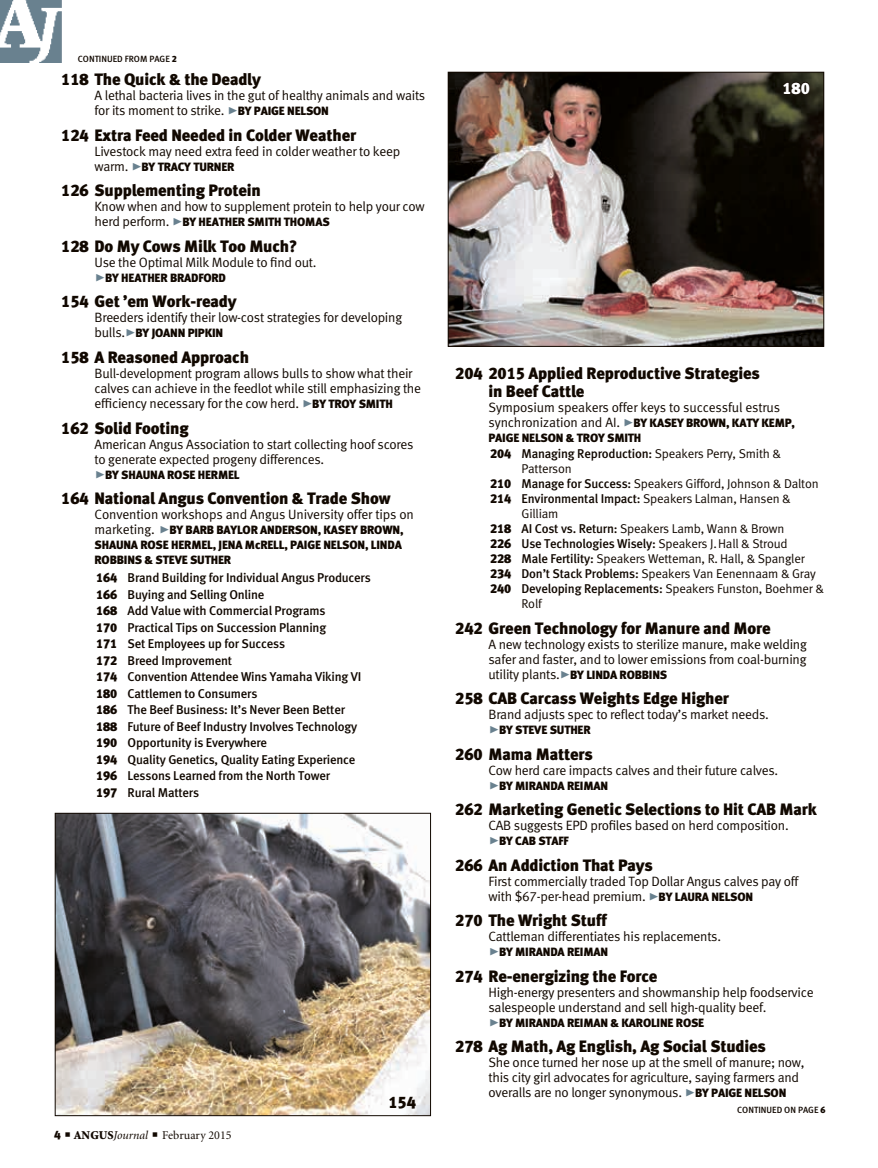
<style>
.page{position:relative;width:878px;height:1168px;background:#fff}
.page>*{position:absolute;margin:0;border:0;box-sizing:border-box;transform-origin:0 0}
.t1{font:16.5px "Meta Black LF";letter-spacing:-.01em;color:#110800}
.t2{font:16.5px "Meta Black LF";color:#fff}
.deck_line{font:13.5px/15px "Meta Normal LF";letter-spacing:-.02em;color:#110800}
.dept_copy{font:12.75px "Meta Medium LF";letter-spacing:-.015em;color:#110800}
.dept_copy-2{font:12.75px/15px "Meta Normal LF";letter-spacing:-.015em;color:#110800}
.deck_line-2{font:12px/15px "Meta Black LF";letter-spacing:-.015em;color:#110800}
.t3{font:12px "Minion";color:#110800}
.t4{font:9px "Meta Medium LF";color:#110800}
.s1{font-family:"Meta Black LF"}
.s2{font-family:"Meta Black Caps Expert";font-size:21px;color:#69818f}
.s3{font-family:"Meta Black LF";font-size:12px}
.s4{font-family:"Meta Normal LF";font-size:13.5px}
.s5{font-weight:900}
.s6{font-style:italic}
.s7{font-family:"Meta Medium LF"}
.s8{font-family:"Meta Normal LF"}
</style>
<div class="page">
<svg style="left:0;top:62px;width:62px;height:1px"></svg>
<img style="left:0;top:0;width:62px;height:62px">
<img style="left:57px;top:815px;width:371px;height:299px">
<div style="left:55px;top:813px;width:375px;height:303px;border:1px solid #110800"></div>
<img style="left:450px;top:74px;width:372px;height:270px">
<div style="left:448px;top:72px;width:376px;height:274px;border:1px solid #110800"></div>
<div style="left:776px;top:76px;width:42px;height:28px;background:#110800;opacity:.75"></div>
<svg style="left:782px;top:82px;width:28px;height:13px"></svg>
<p class="t4" style="left:78px;top:53px;width:101px">CONTINUED FROM PAGE <span class="s1">2</span></p>
<p class="t1" style="left:61px;top:70px;width:201px">118 The Quick &amp; the Deadly</p>
<p class="deck_line" style="left:94px;top:88px;width:332px">A lethal bacteria lives in the gut of healthy animals and waits for its moment to strike. <span class="s2">@</span><span class="s3">BY PAIGE NELSON</span></p>
<p class="t1" style="left:61px;top:125px;width:296px">124 Extra Feed Needed in Colder Weather</p>
<p class="deck_line" style="left:94px;top:144px;width:307px">Livestock may need extra feed in colder weather to keep</p>
<p class="deck_line-2" style="left:94px;top:159px;width:141px"><span class="s4">warm.</span> <span class="s2">@</span>BY TRACY TURNER</p>
<p class="t1" style="left:61px;top:181px;width:201px">126 Supplementing Protein</p>
<p class="deck_line" style="left:94px;top:199px;width:332px">Know when and how to supplement protein to help your cow</p>
<p class="deck_line-2" style="left:94px;top:215px;width:237px"><span class="s4">herd perform.</span> <span class="s2">@</span>BY HEATHER SMITH THOMAS</p>
<p class="t1" style="left:61px;top:236px;width:237px">128 Do My Cows Milk Too Much?</p>
<p class="deck_line" style="left:94px;top:255px;width:223px">Use the Optimal Milk Module to find out.</p>
<p class="deck_line-2" style="left:94px;top:270px;width:133px"><span class="s2">@</span>BY HEATHER BRADFORD</p>
<p class="t1" style="left:61px;top:292px;width:177px">154 Get ’em Work-ready</p>
<p class="deck_line" style="left:94px;top:310px;width:309px">Breeders identify their low-cost strategies for developing</p>
<p class="deck_line-2" style="left:94px;top:326px;width:130px"><span class="s4">bulls.</span><span class="s2">@</span>BY JOANN PIPKIN</p>
<p class="t1" style="left:61px;top:347px;width:189px">158 A Reasoned Approach</p>
<p class="deck_line" style="left:94px;top:366px;width:328px">Bull-development program allows bulls to show what their calves can achieve in the feedlot while still emphasizing the efficiency necessary for the cow herd. <span class="s2">@</span><span class="s3">BY TROY SMITH</span></p>
<p class="t1" style="left:61px;top:418px;width:129px">162 Solid Footing</p>
<p class="deck_line" style="left:94px;top:436px;width:320px">American Angus Association to start collecting hoof scores to generate expected progeny differences.</p>
<p class="deck_line-2" style="left:94px;top:467px;width:147px"><span class="s2">@</span>BY SHAUNA ROSE HERMEL</p>
<p class="t1" style="left:61px;top:488px;width:331px">164 National Angus Convention &amp; Trade Show</p>
<p class="deck_line" style="left:94px;top:507px;width:321px">Convention workshops and Angus University offer tips on</p>
<p class="deck_line-2" style="left:94px;top:522px;width:310px"><span class="s4">marketing.</span> <span class="s2">@</span>BY BARB BAYLOR ANDERSON, KASEY BROWN,<br>SHAUNA ROSE HERMEL, JENA McRELL, PAIGE NELSON, LINDA<br>ROBBINS &amp; STEVE SUTHER</p>
<p class="dept_copy" style="left:96px;top:570px;width:276px"><span class="s1">164</span> Brand Building for Individual Angus Producers</p>
<p class="dept_copy" style="left:96px;top:587px;width:170px"><span class="s1">166</span> Buying and Selling Online</p>
<p class="dept_copy" style="left:96px;top:603px;width:231px"><span class="s1">168</span> Add Value with Commercial Programs</p>
<p class="dept_copy" style="left:96px;top:620px;width:231px"><span class="s1">170</span> Practical Tips on Succession Planning</p>
<p class="dept_copy" style="left:96px;top:636px;width:190px"><span class="s1">171</span> Set Employees up for Success</p>
<p class="dept_copy" style="left:96px;top:653px;width:137px"><span class="s1">172</span> Breed Improvement</p>
<p class="dept_copy" style="left:96px;top:669px;width:267px"><span class="s1">174</span> Convention Attendee Wins Yamaha Viking VI</p>
<p class="dept_copy" style="left:96px;top:686px;width:163px"><span class="s1">180</span> Cattlemen to Consumers</p>
<p class="dept_copy" style="left:96px;top:702px;width:250px"><span class="s1">186</span> The Beef Business: It’s Never Been Better</p>
<p class="dept_copy" style="left:96px;top:719px;width:262px"><span class="s1">188</span> Future of Beef Industry Involves Technology</p>
<p class="dept_copy" style="left:96px;top:735px;width:172px"><span class="s1">190</span> Opportunity is Everywhere</p>
<p class="dept_copy" style="left:96px;top:752px;width:261px"><span class="s1">194</span> Quality Genetics, Quality Eating Experience</p>
<p class="dept_copy" style="left:96px;top:768px;width:235px"><span class="s1">196</span> Lessons Learned from the North Tower</p>
<p class="dept_copy" style="left:96px;top:785px;width:104px"><span class="s1">197</span> Rural Matters</p>
<p class="t3" style="left:54px;top:1129px;width:179px"><span class="s1">4</span> ■ <span class="s5">ANGUS</span><span class="s6">Journal</span> ■ February 2015</p>
<p class="t1" style="left:388px;top:1092px;width:29px">154</p>
<p class="t2" style="left:782px;top:78px;width:29px">180</p>
<p class="t1" style="left:455px;top:363px;width:306px">204 2015 Applied Reproductive Strategies</p>
<p class="t1" style="left:488px;top:381px;width:97px">in Beef Cattle</p>
<p class="deck_line" style="left:488px;top:399px;width:293px">Symposium speakers offer keys to successful estrus</p>
<p class="deck_line-2" style="left:488px;top:415px;width:308px"><span class="s4">synchronization and AI.</span> <span class="s2">@</span>BY KASEY BROWN, KATY KEMP,<br>PAIGE NELSON &amp; TROY SMITH</p>
<p class="dept_copy-2" style="left:521px;top:446px;width:261px;text-indent:-31px"><span class="s1">204</span> <span class="s7">Managing Reproduction:</span> Speakers Perry, Smith &amp;<br>Patterson</p>
<p class="dept_copy-2" style="left:490px;top:476px;width:330px"><span class="s1">210</span> <span class="s7">Manage for Success:</span> Speakers Gifford, Johnson &amp; Dalton</p>
<p class="dept_copy-2" style="left:521px;top:491px;width:271px;text-indent:-31px"><span class="s1">214</span> <span class="s7">Environmental Impact:</span> Speakers Lalman, Hansen &amp;<br>Gilliam</p>
<p class="dept_copy-2" style="left:490px;top:521px;width:296px"><span class="s1">218</span> <span class="s7">AI Cost vs. Return:</span> Speakers Lamb, Wann &amp; Brown</p>
<p class="dept_copy" style="left:490px;top:536px;width:299px"><span class="s1">226</span> Use Technologies Wisely: <span class="s8">Speakers J. Hall &amp; Stroud</span></p>
<p class="dept_copy-2" style="left:490px;top:551px;width:316px"><span class="s1">228</span> <span class="s7">Male Fertility:</span> Speakers Wetteman, R. Hall, &amp; Spangler</p>
<p class="dept_copy-2" style="left:490px;top:566px;width:327px"><span class="s1">234</span> <span class="s7">Don’t Stack Problems:</span> Speakers Van Eenennaam &amp; Gray</p>
<p class="dept_copy-2" style="left:521px;top:581px;width:304px;text-indent:-31px"><span class="s1">240</span> <span class="s7">Developing Replacements:</span> Speakers Funston, Boehmer &amp;<br>Rolf</p>
<p class="t1" style="left:455px;top:618px;width:317px">242 Green Technology for Manure and More</p>
<p class="deck_line" style="left:488px;top:636px;width:320px;text-align:justify">A new technology exists to sterilize manure, make welding safer and faster, and to lower emissions from coal-burning utility plants.<span class="s2">@</span><span class="s3">BY LINDA ROBBINS</span></p>
<p class="t1" style="left:455px;top:688px;width:275px">258 CAB Carcass Weights Edge Higher</p>
<p class="deck_line" style="left:488px;top:707px;width:282px">Brand adjusts spec to reflect today’s market needs.</p>
<p class="deck_line-2" style="left:488px;top:722px;width:104px"><span class="s2">@</span>BY STEVE SUTHER</p>
<p class="t1" style="left:455px;top:744px;width:139px">260 Mama Matters</p>
<p class="deck_line" style="left:488px;top:762px;width:291px">Cow herd care impacts calves and their future calves.</p>
<p class="deck_line-2" style="left:488px;top:778px;width:121px"><span class="s2">@</span>BY MIRANDA REIMAN</p>
<p class="t1" style="left:455px;top:799px;width:363px">262 Marketing Genetic Selections to Hit CAB Mark</p>
<p class="deck_line" style="left:488px;top:818px;width:302px">CAB suggests EPD profiles based on herd composition.</p>
<p class="deck_line-2" style="left:488px;top:833px;width:82px"><span class="s2">@</span>BY CAB STAFF</p>
<p class="t1" style="left:455px;top:855px;width:199px">266 An Addiction That Pays</p>
<p class="deck_line" style="left:488px;top:873px;width:311px">First commercially traded Top Dollar Angus calves pay off with $67-per-head premium. <span class="s2">@</span><span class="s3">BY LAURA NELSON</span></p>
<p class="t1" style="left:455px;top:910px;width:153px">270 The Wright Stuff</p>
<p class="deck_line" style="left:488px;top:929px;width:234px">Cattleman differentiates his replacements.</p>
<p class="deck_line-2" style="left:488px;top:944px;width:121px"><span class="s2">@</span>BY MIRANDA REIMAN</p>
<p class="t1" style="left:455px;top:966px;width:204px">274 Re-energizing the Force</p>
<p class="deck_line" style="left:488px;top:984px;width:326px">High-energy presenters and showmanship help foodservice salespeople understand and sell high-quality beef.</p>
<p class="deck_line-2" style="left:488px;top:1015px;width:217px"><span class="s2">@</span>BY MIRANDA REIMAN &amp; KAROLINE ROSE</p>
<p class="t1" style="left:455px;top:1036px;width:312px">278 Ag Math, Ag English, Ag Social Studies</p>
<p class="deck_line" style="left:488px;top:1055px;width:317px">She once turned her nose up at the smell of manure; now, this city girl advocates for agriculture, saying farmers and overalls are no longer synonymous. <span class="s2">@</span><span class="s3">BY PAIGE NELSON</span></p>
<p class="t4" style="left:737px;top:1104px;width:90px">CONTINUED ON PAGE <span class="s1">6</span></p>
</div>
